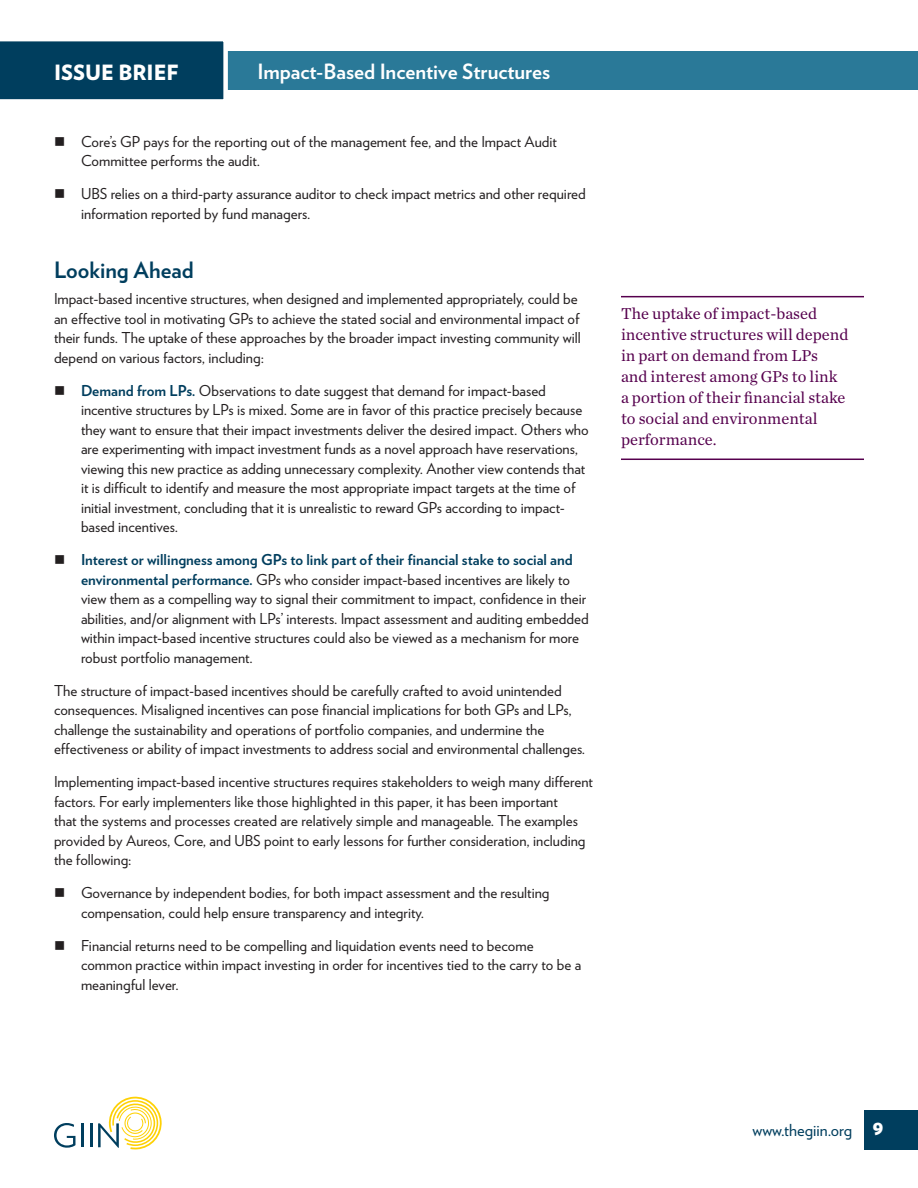
<style>
.page{position:relative;width:918px;height:1188px;background:#fff}
.page>*{position:absolute;margin:0;border:0;box-sizing:border-box;transform-origin:0 0}
.Heading_1{font:700 22.5px "Verlag";color:#003e5e}
.t1{font:700 21px "Verlag";color:#fff}
.t2{font:900 21px "Verlag";color:#fff}
.in-line_callout{font:16.5px/21px "Chronicle Text G1";color:#56004e}
.t3{font:16.5px "Verlag";color:#003e5e}
.Body_Bullets{font:15px/19.5px "Verlag";color:#231f20}
.Body_Text{font:15px/19.5px "Verlag";color:#231f20}
.s1{font-weight:700;color:#003e5e}
.s2{font-family:"Whitney";font-weight:900;font-size:18px;color:#fff}
</style>
<div class="page">
<svg style="left:54px;top:1123px;width:21px;height:25px"></svg>
<hr style="left:81px;top:1123px;width:2px;height:24px;background:#003e5e">
<hr style="left:90px;top:1123px;width:2px;height:24px;background:#003e5e">
<svg style="left:98px;top:1096px;width:64px;height:54px"></svg>
<div style="left:864px;top:1110px;width:54px;height:39px;background:#003e5e"></div>
<div style="left:0;top:51px;width:918px;height:39px;background:#2a7998"></div>
<div style="left:0;top:41px;width:228px;height:59px;background:#003e5e"></div>
<hr style="left:621px;top:296px;width:243px;height:1px;background:#56004e">
<hr style="left:621px;top:459px;width:243px;height:1px;background:#56004e">
<h2 class="t2" style="left:54px;top:55px;width:126px">ISSUE BRIEF</h2>
<h2 class="t1" style="left:258px;top:55px;width:294px">Impact-Based Incentive Structures</h2>
<p class="Body_Bullets" style="left:81px;top:131px;width:478px">Core’s GP pays for the reporting out of the management fee, and the Impact Audit<br>Committee performs the audit.</p>
<p class="Body_Bullets" style="left:81px;top:184px;width:506px">UBS relies on a third-party assurance auditor to check impact metrics and other required information reported by fund managers.</p>
<p class="Heading_1" style="left:54px;top:252px;width:141px">Looking Ahead</p>
<p class="Body_Text" style="left:54px;top:289px;width:528px">Impact-based incentive structures, when designed and implemented appropriately, could be an effective tool in motivating GPs to achieve the stated social and environmental impact of their funds. The uptake of these approaches by the broader impact investing community will depend on various factors, including:</p>
<p class="Body_Bullets" style="left:81px;top:380px;width:509px"><span class="s1">Demand from LPs.</span> Observations to date suggest that demand for impact-based incentive structures by LPs is mixed. Some are in favor of this practice precisely because they want to ensure that their impact investments deliver the desired impact. Others who are experimenting with impact investment funds as a novel approach have reservations, viewing this new practice as adding unnecessary complexity. Another view contends that it is difficult to identify and measure the most appropriate impact targets at the time of initial investment, concluding that it is unrealistic to reward GPs according to impact&shy;based incentives.</p>
<p class="Body_Bullets" style="left:81px;top:550px;width:509px"><span class="s1">Interest or willingness among GPs to link part of their financial stake to social and environmental performance.</span> GPs who consider impact-based incentives are likely to view them as a compelling way to signal their commitment to impact, confidence in their abilities, and/or alignment with LPs’ interests. Impact assessment and auditing embedded within impact-based incentive structures could also be viewed as a mechanism for more robust portfolio management.</p>
<p class="Body_Text" style="left:54px;top:680px;width:533px">The structure of impact-based incentives should be carefully crafted to avoid unintended consequences. Misaligned incentives can pose financial implications for both GPs and LPs, challenge the sustainability and operations of portfolio companies, and undermine the effectiveness or ability of impact investments to address social and environmental challenges.</p>
<p class="Body_Text" style="left:54px;top:772px;width:540px">Implementing impact-based incentive structures requires stakeholders to weigh many different factors. For early implementers like those highlighted in this paper, it has been important<br>that the systems and processes created are relatively simple and manageable. The examples provided by Aureos, Core, and UBS point to early lessons for further consideration, including the following:</p>
<p class="Body_Bullets" style="left:81px;top:883px;width:470px">Governance by independent bodies, for both impact assessment and the resulting compensation, could help ensure transparency and integrity.</p>
<p class="Body_Bullets" style="left:81px;top:935px;width:502px">Financial returns need to be compelling and liquidation events need to become common practice within impact investing in order for incentives tied to the carry to be a meaningful lever.</p>
<p class="in-line_callout" style="left:621px;top:302px;width:229px">The uptake of impact-based incentive structures will depend in part on demand from LPs and interest among GPs to link a portion of their financial stake to social and environmental performance.</p>
<p class="t3" style="left:753px;top:1118px;width:132px">www.thegiin.org <span class="s2">9</span></p>
</div>
